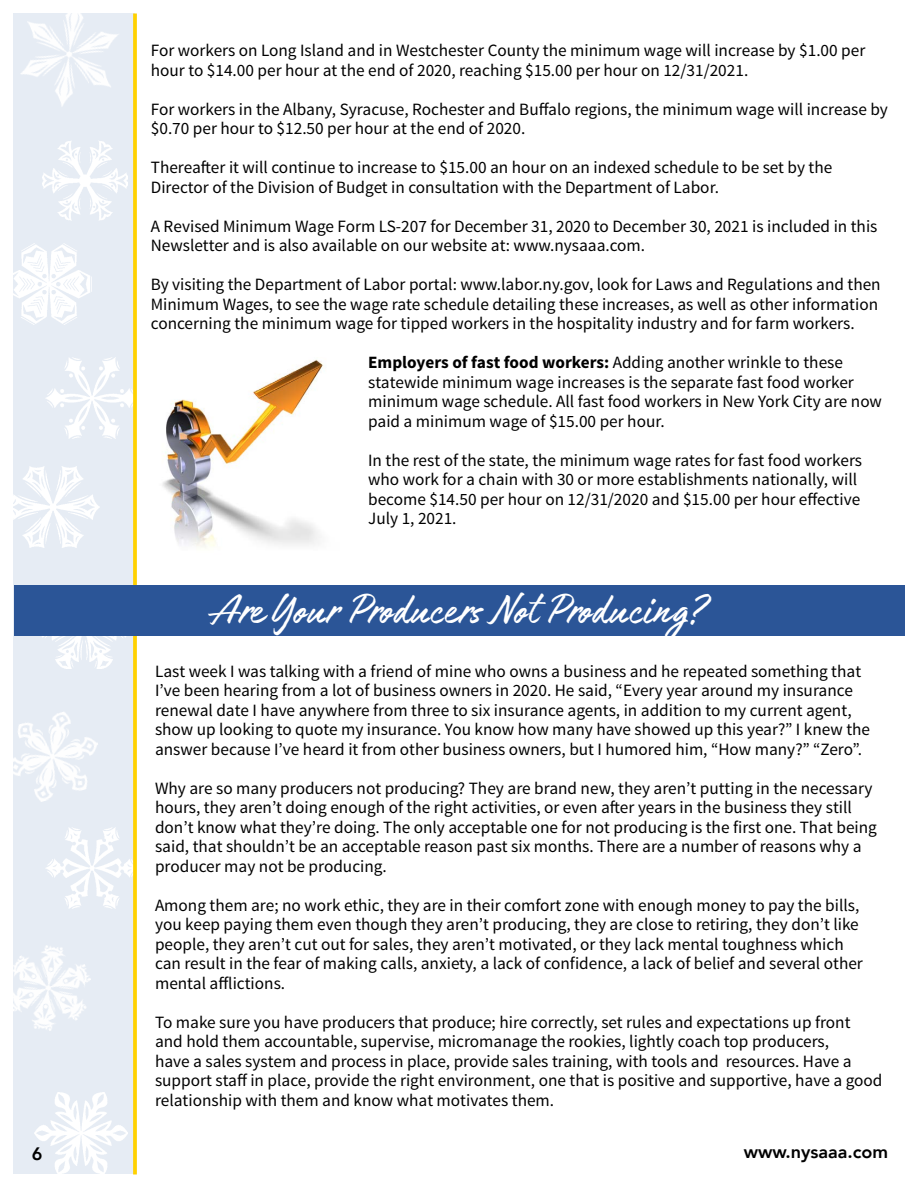
<style>
.page{position:relative;width:918px;height:1188px;background:#fff}
.page>*{position:absolute;margin:0;border:0;box-sizing:border-box;transform-origin:0 0}
.t1{font:48px "Authenia Solid";letter-spacing:-.005em;color:#fff}
.t2{font:800 18px "Avenir";color:#000}
.t3{font:17.25px/19.5px "Source Sans Pro";color:#000}
.s1{font-weight:700}
</style>
<div class="page">
<div style="left:14px;top:14px;width:121px;height:1160px;background:#e6ecf4"></div>
<img style="left:46px;top:358px;width:87px;height:80px">
<img style="left:13px;top:467px;width:87px;height:80px">
<img style="left:13px;top:705px;width:85px;height:103px">
<img style="left:13px;top:935px;width:78px;height:106px">
<img style="left:13px;top:244px;width:77px;height:80px">
<img style="left:46px;top:827px;width:87px;height:81px">
<img style="left:42px;top:636px;width:84px;height:33px">
<img style="left:35px;top:1093px;width:93px;height:80px">
<img style="left:42px;top:141px;width:85px;height:80px">
<img style="left:13px;top:13px;width:124px;height:104px">
<svg style="left:133px;top:14px;width:4px;height:1160px;background:#fed30f"></svg>
<img style="left:162px;top:359px;width:161px;height:189px">
<div style="left:14px;top:585px;width:891px;height:51px;background:#2b5597"></div>
<p class="t3" style="left:151px;top:41px;width:716px">For workers on Long Island and in Westchester County the minimum wage will increase by $1.00 per hour to $14.00 per hour at the end of 2020, reaching $15.00 per hour on 12/31/2021.</p>
<p class="t3" style="left:151px;top:100px;width:739px">For workers in the Albany, Syracuse, Rochester and Buffalo regions, the minimum wage will increase by $0.70 per hour to $12.50 per hour at the end of 2020.</p>
<p class="t3" style="left:151px;top:158px;width:683px">Thereafter it will continue to increase to $15.00 an hour on an indexed schedule to be set by the<br>Director of the Division of Budget in consultation with the Department of Labor.</p>
<p class="t3" style="left:151px;top:217px;width:728px">A Revised Minimum Wage Form LS-207 for December 31, 2020 to December 30, 2021 is included in this<br>Newsletter and is also available on our website at: www.nysaaa.com.</p>
<p class="t3" style="left:151px;top:275px;width:731px">By visiting the Department of Labor portal: www.labor.ny.gov, look for Laws and Regulations and then<br>Minimum Wages, to see the wage rate schedule detailing these increases, as well as other information concerning the minimum wage for tipped workers in the hospitality industry and for farm workers.</p>
<p class="t3" style="left:368px;top:353px;width:515px"><span class="s1">Employers of fast food workers:</span> Adding another wrinkle to these statewide minimum wage increases is the separate fast food worker minimum wage schedule. All fast food workers in New York City are now paid a minimum wage of $15.00 per hour.</p>
<p class="t3" style="left:368px;top:451px;width:495px">In the rest of the state, the minimum wage rates for fast food workers who work for a chain with 30 or more establishments nationally, will become $14.50 per hour on 12/31/2020 and $15.00 per hour effective July 1, 2021.</p>
<h1 class="t1" style="left:210px;top:585px;width:498px">Are Your Producers Not Producing?</h1>
<p class="t3" style="left:155px;top:662px;width:717px">Last week I was talking with a friend of mine who owns a business and he repeated something that I’ve been hearing from a lot of business owners in 2020. He said, “Every year around my insurance renewal date I have anywhere from three to six insurance agents, in addition to my current agent, show up looking to quote my insurance. You know how many have showed up this year?” I knew the answer because I’ve heard it from other business owners, but I humored him, “How many?” “Zero”.</p>
<p class="t3" style="left:155px;top:779px;width:723px">Why are so many producers not producing? They are brand new, they aren’t putting in the necessary hours, they aren’t doing enough of the right activities, or even after years in the business they still don’t know what they’re doing. The only acceptable one for not producing is the first one. That being said, that shouldn’t be an acceptable reason past six months. There are a number of reasons why a producer may not be producing.</p>
<p class="t3" style="left:155px;top:896px;width:709px">Among them are; no work ethic, they are in their comfort zone with enough money to pay the bills, you keep paying them even though they aren’t producing, they are close to retiring, they don’t like people, they aren’t cut out for sales, they aren’t motivated, or they lack mental toughness which can result in the fear of making calls, anxiety, a lack of confidence, a lack of belief and several other mental afflictions.</p>
<p class="t3" style="left:155px;top:1013px;width:729px">To make sure you have producers that produce; hire correctly, set rules and expectations up front and hold them accountable, supervise, micromanage the rookies, lightly coach top producers,<br>have a sales system and process in place, provide sales training, with tools and resources. Have a support staff in place, provide the right environment, one that is positive and supportive, have a good relationship with them and know what motivates them.</p>
<p class="t2" style="left:32px;top:1140px;width:12px">6</p>
<p class="t2" style="left:744px;top:1138px;width:146px">www.nysaaa.com</p>
</div>
